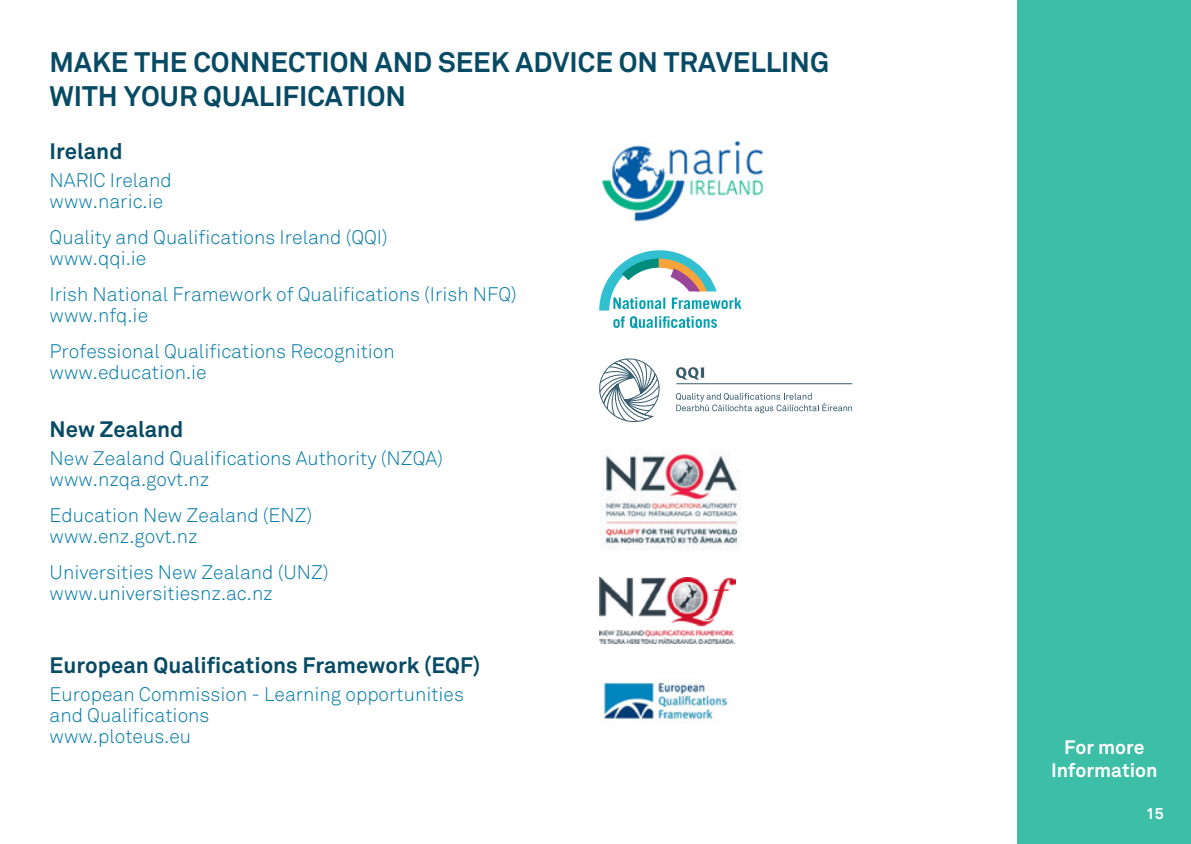
<style>
.page{position:relative;width:1191px;height:844px;background:#fff}
.page>*{position:absolute;margin:0;border:0;box-sizing:border-box;transform-origin:0 0}
.t1{font:700 28px/33.6px "Akkurat";color:#064a64}
.t2{font:700 22.05px "Akkurat";color:#064a64}
.t3{font:19.95px "Akkurat";color:#fff}
.t4{font:300 19.43px/21px "Akkurat";color:#0079a6}
.t5{font:700 19.25px/23.1px "Akkurat";color:#fff;text-align:center}
.t6{font:700 15.75px "Akkurat";color:#fff}
</style>
<div class="page">
<div style="left:1017px;top:0;width:174px;height:843px;background:#3cbea7"></div>
<img style="left:601px;top:141px;width:164px;height:81px">
<svg style="left:676px;top:367px;width:28px;height:13px"></svg>
<svg style="left:676px;top:393px;width:176px;height:20px"></svg>
<hr style="left:676px;top:383px;width:176px;height:1px;background:#395d6e">
<svg style="left:599px;top:358px;width:61px;height:64px"></svg>
<img style="left:603px;top:681px;width:127px;height:43px">
<img style="left:600px;top:449px;width:141px;height:101px">
<img style="left:599px;top:577px;width:136px;height:66px">
<svg style="left:613px;top:316px;width:104px;height:12px"></svg>
<svg style="left:599px;top:250px;width:142px;height:60px"></svg>
<p class="t1" style="left:50px;top:45px;width:781px">MAKE THE CONNECTION AND SEEK ADVICE ON TRAVELLING<br>WITH YOUR QUALIFICATION</p>
<p class="t2" style="left:50px;top:137px;width:74px">Ireland</p>
<p class="t4" style="left:50px;top:170px;width:124px">NARIC Ireland</p>
<p class="t4" style="left:50px;top:191px;width:115px">www.naric.ie</p>
<p class="t4" style="left:50px;top:227px;width:339px">Quality and Qualifications Ireland (QQI)</p>
<p class="t4" style="left:50px;top:248px;width:98px">www.qqi.ie</p>
<p class="t4" style="left:50px;top:284px;width:469px">Irish National Framework of Qualifications (Irish NFQ)</p>
<p class="t4" style="left:50px;top:305px;width:100px">www.nfq.ie</p>
<p class="t4" style="left:50px;top:341px;width:347px">Professional Qualifications Recognition</p>
<p class="t4" style="left:50px;top:362px;width:158px">www.education.ie</p>
<p class="t2" style="left:50px;top:415px;width:135px">New Zealand</p>
<p class="t4" style="left:50px;top:448px;width:395px">New Zealand Qualifications Authority (NZQA)</p>
<p class="t4" style="left:50px;top:469px;width:161px">www.nzqa.govt.nz</p>
<p class="t4" style="left:50px;top:505px;width:264px">Education New Zealand (ENZ)</p>
<p class="t4" style="left:50px;top:526px;width:149px">www.enz.govt.nz</p>
<p class="t4" style="left:50px;top:562px;width:280px">Universities New Zealand (UNZ)</p>
<p class="t4" style="left:50px;top:583px;width:225px">www.universitiesnz.ac.nz</p>
<p class="t2" style="left:50px;top:651px;width:432px">European Qualifications Framework (EQF)</p>
<p class="t4" style="left:50px;top:684px;width:416px">European Commission - Learning opportunities and Qualifications</p>
<p class="t4" style="left:50px;top:726px;width:143px">www.ploteus.eu</p>
<p class="t5" style="left:1051px;top:735px;width:108px">For more<br>Information</p>
<p class="t6" style="left:1145px;top:803px;width:19px">15</p>
<p class="t3" style="left:1047px;top:739px;width:113px">An Overview</p>
</div>
